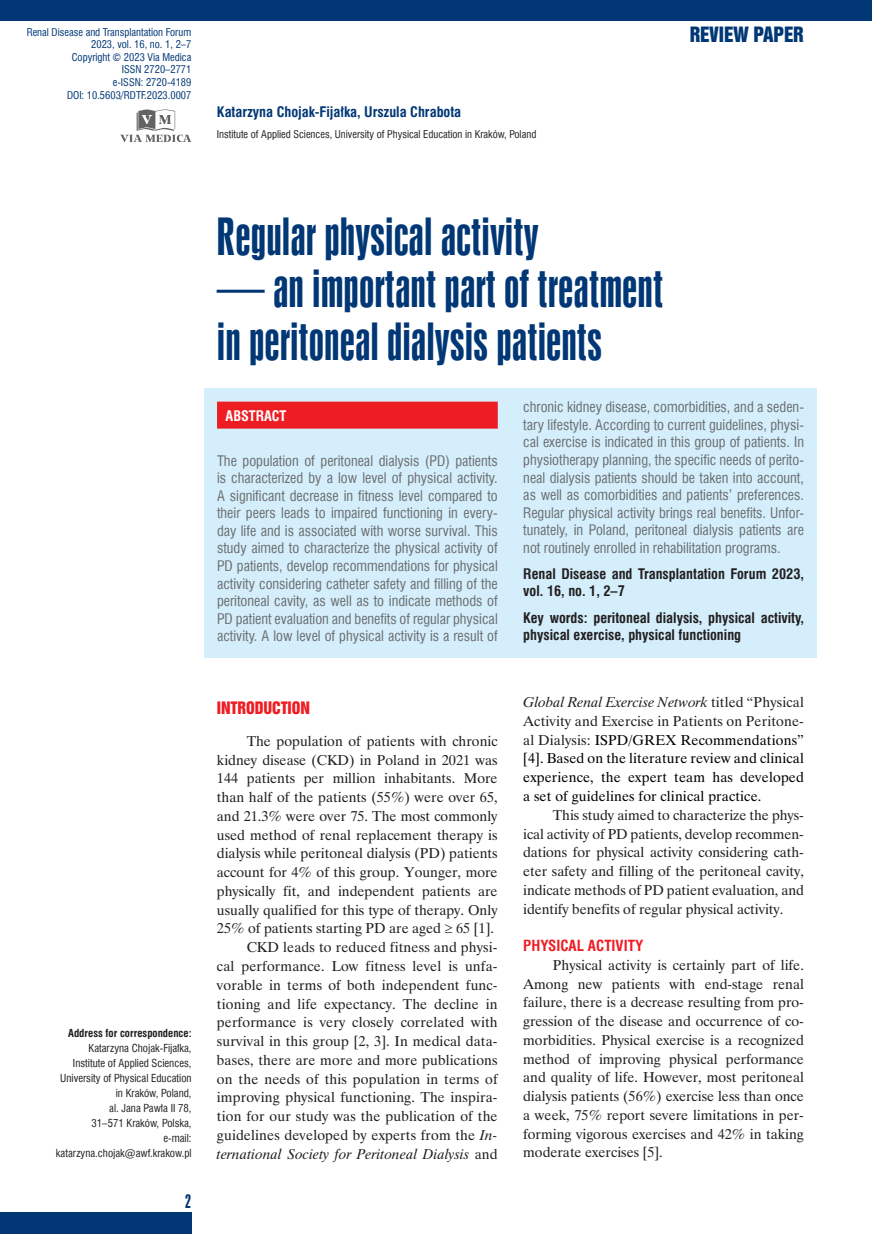
<style>
.page{position:relative;width:872px;height:1234px;background:#fff}
.page>*{position:absolute;margin:0;border:0;box-sizing:border-box;transform-origin:0 0}
._02_Tytul{font:48px/52.5px "Swis 924 EU";color:#013775}
.t1{font:19.35px "Swis 921 EU";color:#013775}
.t2{font:18px "Swis 924 EU";color:#013775}
._12_Srodtytul_1{font:15.75px "Swis 921 EU";color:#ee1d23}
._12_Srodtytul_2{font:700 15px "Swis 721 Cn EU";color:#ee1d23}
._08_Tekst{font:14.25px/18.8px "Time Ibis EE";color:#231f20;text-align:justify}
._06_Streszczenie_tek{font:14.25px/17.5px "Swis 721 Cn EU";color:#6c6d70;text-align:justify}
._08_Tekst-2{font:14.25px/18.8px "Time Ibis EE";letter-spacing:.01em;color:#000;text-align:justify}
._06_Streszczenie_slo{font:700 14.25px/17.5px "Swis 721 Cn EU";color:#231f20}
._06_Streszczenie_pod{font:700 14.25px/17.5px "Swis 721 Cn EU";color:#231f20}
._03_Autor{font:700 14.25px "Swis 721 Cn EU";color:#013775}
._06_Streszczenie_tyt{font:700 14.25px "Swis 721 Cn EU";color:#fff}
._05_Adres_koresponde{font:10.8px/15px "Swis 721 Cn EU";color:#231f20;text-align:right}
._05_Adres_koresponde-2{font:700 10.8px "Swis 721 Cn EU";color:#231f20}
.t3{font:10.5px/12.6px "Swis 721 Cn EU";color:#013775;text-align:right}
._03_Afiliacje{font:10.5px "Swis 721 Cn EU";color:#231f20}
.s1{font-style:italic}
.s2{font-style:italic;color:#231f20}
.s3{color:#231f20}
</style>
<div class="page">
<div style="left:0;top:1212px;width:191px;height:21px;background:#013775"></div>
<div style="left:0;top:0;width:872px;height:21px;background:#013775"></div>
<svg style="left:120px;top:109px;width:71px;height:33px"></svg>
<div style="left:204px;top:389px;width:612px;height:269px;background:#d4effb"></div>
<div style="left:217px;top:401px;width:281px;height:27px;background:#ee1d23"></div>
<p class="t3" style="left:27px;top:25px;width:166px">Renal Disease and Transplantation Forum<br>2023, vol. 16, no. 1, 2–7<br>Copyright © 2023 Via Medica<br>ISSN 2720–2771<br>e-ISSN: 2720-4189<br>DOI: 10.5603/RDTF.2023.0007</p>
<h2 class="t1" style="left:689px;top:22px;width:116px">REVIEW PAPER</h2>
<p class="_03_Autor" style="left:217px;top:104px;width:246px">Katarzyna Chojak-Fijałka, Urszula Chrabota</p>
<p class="_03_Afiliacje" style="left:217px;top:128px;width:321px">Institute of Applied Sciences, University of Physical Education in Kraków, Poland</p>
<p class="_02_Tytul" style="left:217px;top:210px;width:323px">Regular physical activity</p>
<p class="_02_Tytul" style="left:217px;top:263px;width:448px">— an important part of treatment in peritoneal dialysis patients</p>
<p class="_05_Adres_koresponde-2" style="left:68px;top:1026px;width:125px">Address for correspondence:</p>
<p class="_05_Adres_koresponde" style="left:56px;top:1040px;width:137px">Katarzyna Chojak-Fijałka,<br>Institute of Applied Sciences,<br>University of Physical Education in Kraków, Poland,<br>al. Jana Pawła II 78,<br>31–571 Kraków, Polska,<br>e-mail: katarzyna.chojak@awf.krakow.pl</p>
<p class="t2" style="left:185px;top:1190px;width:8px">2</p>
<p class="_06_Streszczenie_tyt" style="left:225px;top:407px;width:62px">ABSTRACT</p>
<p class="_06_Streszczenie_tek" style="left:217px;top:451px;width:282px">The population of peritoneal dialysis (PD) patients is characterized by a low level of physical activity.<br>A significant decrease in fitness level compared to their peers leads to impaired functioning in every&shy;day life and is associated with worse survival. This study aimed to characterize the physical activity of PD patients, develop recommendations for physical activity considering catheter safety and filling of the peritoneal cavity, as well as to indicate methods of PD patient evaluation and benefits of regular physical activity. A low level of physical activity is a result of</p>
<p class="_12_Srodtytul_1" style="left:217px;top:697px;width:95px">INTRODUCTION</p>
<p class="_08_Tekst" style="left:217px;top:731px;width:282px;text-indent:30px">The population of patients with chronic kidney disease (CKD) in Poland in 2021 was 144 patients per million inhabitants. More than half of the patients (55%) were over 65, and 21.3% were over 75. The most commonly used method of renal replacement therapy is dialysis while peritoneal dialysis (PD) patients account for 4% of this group. Younger, more physically fit, and independent patients are usually qualified for this type of therapy. Only 25% of patients starting PD are aged ≥ 65 [1].</p>
<p class="_08_Tekst" style="left:217px;top:937px;width:282px;text-indent:30px">CKD leads to reduced fitness and physi&shy;cal performance. Low fitness level is unfa&shy;vorable in terms of both independent func&shy;tioning and life expectancy. The decline in performance is very closely correlated with survival in this group [2, 3]. In medical data&shy;bases, there are more and more publications on the needs of this population in terms of improving physical functioning. The inspira&shy;tion for our study was the publication of the guidelines developed by experts from the <span class="s1">In&shy;ternational Society for Peritoneal Dialysis</span> and</p>
<p class="_06_Streszczenie_tek" style="left:523px;top:398px;width:282px">chronic kidney disease, comorbidities, and a seden&shy;tary lifestyle. According to current guidelines, physi&shy;cal exercise is indicated in this group of patients. In physiotherapy planning, the specific needs of perito&shy;neal dialysis patients should be taken into account, as well as comorbidities and patients’ preferences.<br>Regular physical activity brings real benefits. Unfor&shy;tunately, in Poland, peritoneal dialysis patients are not routinely enrolled in rehabilitation programs.</p>
<p class="_06_Streszczenie_pod" style="left:523px;top:565px;width:282px">Renal Disease and Transplantation Forum 2023, vol. 16, no. 1, 2–7</p>
<p class="_06_Streszczenie_slo" style="left:523px;top:609px;width:282px">Key words: peritoneal dialysis, physical activity, physical exercise, physical functioning</p>
<p class="_08_Tekst-2" style="left:523px;top:692px;width:282px"><span class="s2">Global Renal Exercise Network</span> <span class="s3">titled “Physical Activity and Exercise in Patients on Peritone&shy;al Dialysis:</span> ISPD/GREX Recommendations” [4]. Based on the literature review and clinical experience, the expert team has developed a set of guidelines for clinical practice.</p>
<p class="_08_Tekst" style="left:523px;top:805px;width:282px;text-indent:30px">This study aimed to characterize the phys&shy;ical activity of PD patients, develop recommen&shy;dations for physical activity considering cath&shy;eter safety and filling of the peritoneal cavity, indicate methods of PD patient evaluation, and identify benefits of regular physical activity.</p>
<p class="_12_Srodtytul_2" style="left:523px;top:936px;width:122px">PHYSICAL ACTIVITY</p>
<p class="_08_Tekst" style="left:523px;top:955px;width:282px;text-indent:30px">Physical activity is certainly part of life.<br>Among new patients with end-stage renal failure, there is a decrease resulting from pro&shy;gression of the disease and occurrence of co&shy;morbidities. Physical exercise is a recognized method of improving physical performance and quality of life. However, most peritoneal dialysis patients (56%) exercise less than once a week, 75% report severe limitations in per&shy;forming vigorous exercises and 42% in taking moderate exercises [5].</p>
</div>
